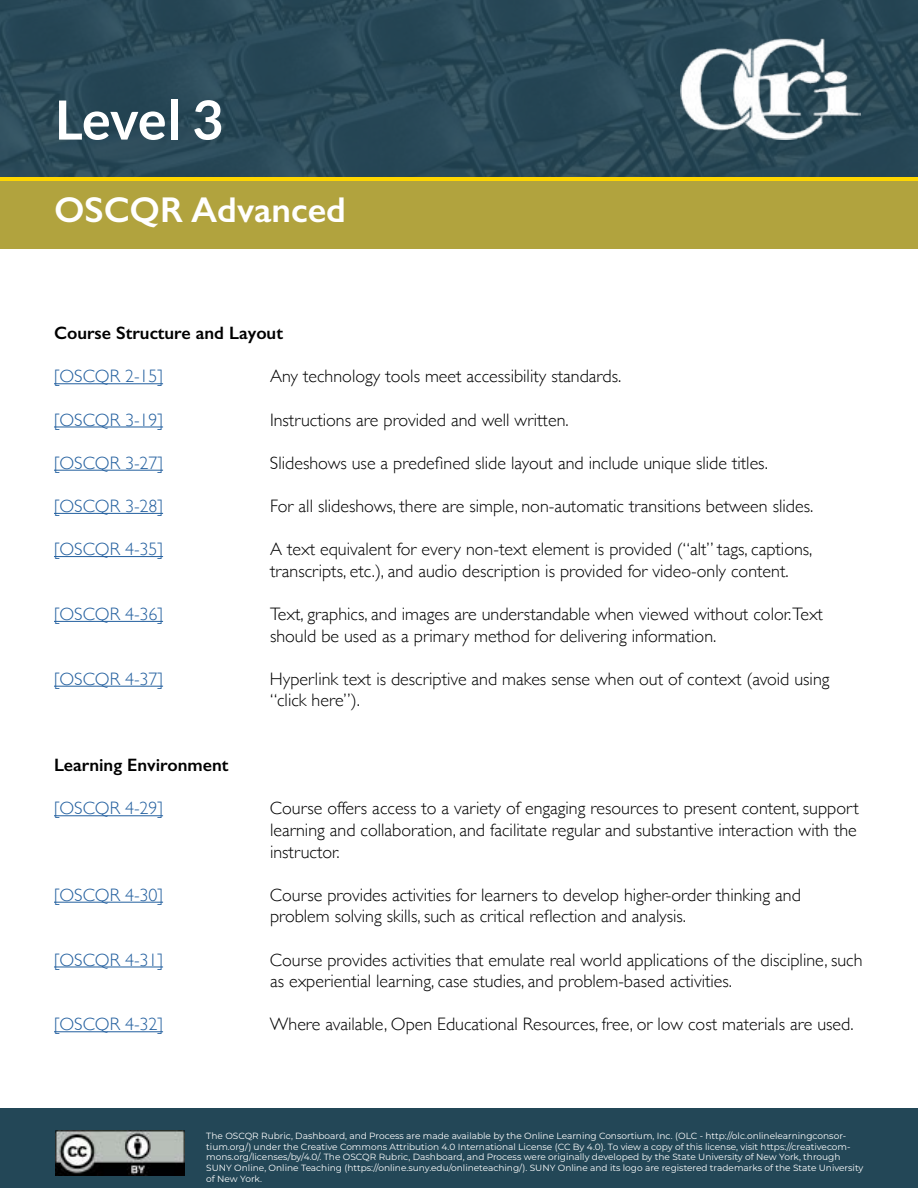
<style>
.page{position:relative;width:918px;height:1188px;background:#fff}
.page>*{position:absolute;margin:0;border:0;box-sizing:border-box;transform-origin:0 0}
.t1{font:700 54px "Lato";letter-spacing:-.015em;color:#fff}
.t2{font:600 36px "Gill Sans";color:#fff}
.t3{font:300 18px/21.6px "Gill Sans";color:#000}
.t4{font:300 18px "Gill Sans";color:#215e9e}
.Heading_3{font:600 18px "Gill Sans";color:#000}
.t5{font:9px/10.8px "Montserrat";color:#fff}
</style>
<div class="page">
<div style="left:0;top:0;width:918px;height:177px;background:#234757"></div>
<div style="left:0;top:181px;width:918px;height:68px;background:#b1a33e"></div>
<hr style="left:54px;top:383px;width:109px;height:1px;background:#215e9e">
<hr style="left:54px;top:427px;width:109px;height:1px;background:#215e9e">
<hr style="left:54px;top:470px;width:109px;height:1px;background:#215e9e">
<hr style="left:54px;top:513px;width:109px;height:1px;background:#215e9e">
<hr style="left:54px;top:556px;width:109px;height:1px;background:#215e9e">
<hr style="left:54px;top:621px;width:109px;height:1px;background:#215e9e">
<hr style="left:54px;top:686px;width:109px;height:1px;background:#215e9e">
<hr style="left:54px;top:815px;width:109px;height:1px;background:#215e9e">
<hr style="left:54px;top:902px;width:109px;height:1px;background:#215e9e">
<hr style="left:54px;top:967px;width:109px;height:1px;background:#215e9e">
<hr style="left:54px;top:1031px;width:109px;height:1px;background:#215e9e">
<div style="left:0;top:1108px;width:918px;height:80px;background:#234757"></div>
<hr style="left:0;top:177px;width:918px;height:4px;background:#ffd600">
<img style="left:55px;top:1130px;width:130px;height:46px">
<img style="left:680px;top:37px;width:180px;height:103px">
<p class="t1" style="left:55px;top:89px;width:170px">Level 3</p>
<p class="t2" style="left:54px;top:188px;width:293px">OSCQR Advanced</p>
<p class="Heading_3" style="left:54px;top:322px;width:231px">Course Structure and Layout</p>
<p class="t4" style="left:54px;top:362px;width:111px">[OSCQR 2-15]</p>
<p class="t3" style="left:270px;top:365px;width:353px">Any technology tools meet accessibility standards.</p>
<p class="t4" style="left:54px;top:406px;width:111px">[OSCQR 3-19]</p>
<p class="t3" style="left:270px;top:408px;width:300px">Instructions are provided and well written.</p>
<p class="t4" style="left:54px;top:449px;width:111px">[OSCQR 3-27]</p>
<p class="t3" style="left:270px;top:451px;width:499px">Slideshows use a predefined slide layout and include unique slide titles.</p>
<p class="t4" style="left:54px;top:492px;width:111px">[OSCQR 3-28]</p>
<p class="t3" style="left:270px;top:494px;width:545px">For all slideshows, there are simple, non-automatic transitions between slides.</p>
<p class="t4" style="left:54px;top:535px;width:111px">[OSCQR 4-35]</p>
<p class="t3" style="left:270px;top:538px;width:544px">A text equivalent for every non-text element is provided (“alt” tags, captions, transcripts, etc.), and audio description is provided for video-only content.</p>
<p class="t4" style="left:54px;top:600px;width:111px">[OSCQR 4-36]</p>
<p class="t3" style="left:270px;top:602px;width:555px">Text, graphics, and images are understandable when viewed without color.Text should be used as a primary method for delivering information.</p>
<p class="t4" style="left:54px;top:665px;width:111px">[OSCQR 4-37]</p>
<p class="t3" style="left:270px;top:667px;width:561px">Hyperlink text is descriptive and makes sense when out of context (avoid using “click here”).</p>
<p class="Heading_3" style="left:54px;top:754px;width:176px">Learning Environment</p>
<p class="t4" style="left:54px;top:794px;width:111px">[OSCQR 4-29]</p>
<p class="t3" style="left:270px;top:797px;width:591px">Course offers access to a variety of engaging resources to present content, support learning and collaboration, and facilitate regular and substantive interaction with the instructor.</p>
<p class="t4" style="left:54px;top:881px;width:111px">[OSCQR 4-30]</p>
<p class="t3" style="left:270px;top:883px;width:532px">Course provides activities for learners to develop higher-order thinking and problem solving skills, such as critical reflection and analysis.</p>
<p class="t4" style="left:54px;top:946px;width:111px">[OSCQR 4-31]</p>
<p class="t3" style="left:270px;top:948px;width:594px">Course provides activities that emulate real world applications of the discipline, such as experiential learning, case studies, and problem-based activities.</p>
<p class="t4" style="left:54px;top:1010px;width:111px">[OSCQR 4-32]</p>
<p class="t3" style="left:270px;top:1013px;width:585px">Where available, Open Educational Resources, free, or low cost materials are used.</p>
<p class="t5" style="left:206px;top:1130px;width:659px">The OSCQR Rubric, Dashboard, and Process are made available by the Online Learning Consortium, Inc. (OLC - http://olc.onlinelearningconsor&shy;tium.org/) under the Creative Commons Attribution 4.0 International License (CC By 4.0). To view a copy of this license, visit https://creativecom&shy;mons.org/licenses/by/4.0/. The OSCQR Rubric, Dashboard, and Process were originally developed by the State University of New York, through SUNY Online, Online Teaching (https://online.suny.edu/onlineteaching/). SUNY Online and its logo are registered trademarks of the State University of New York.</p>
</div>
